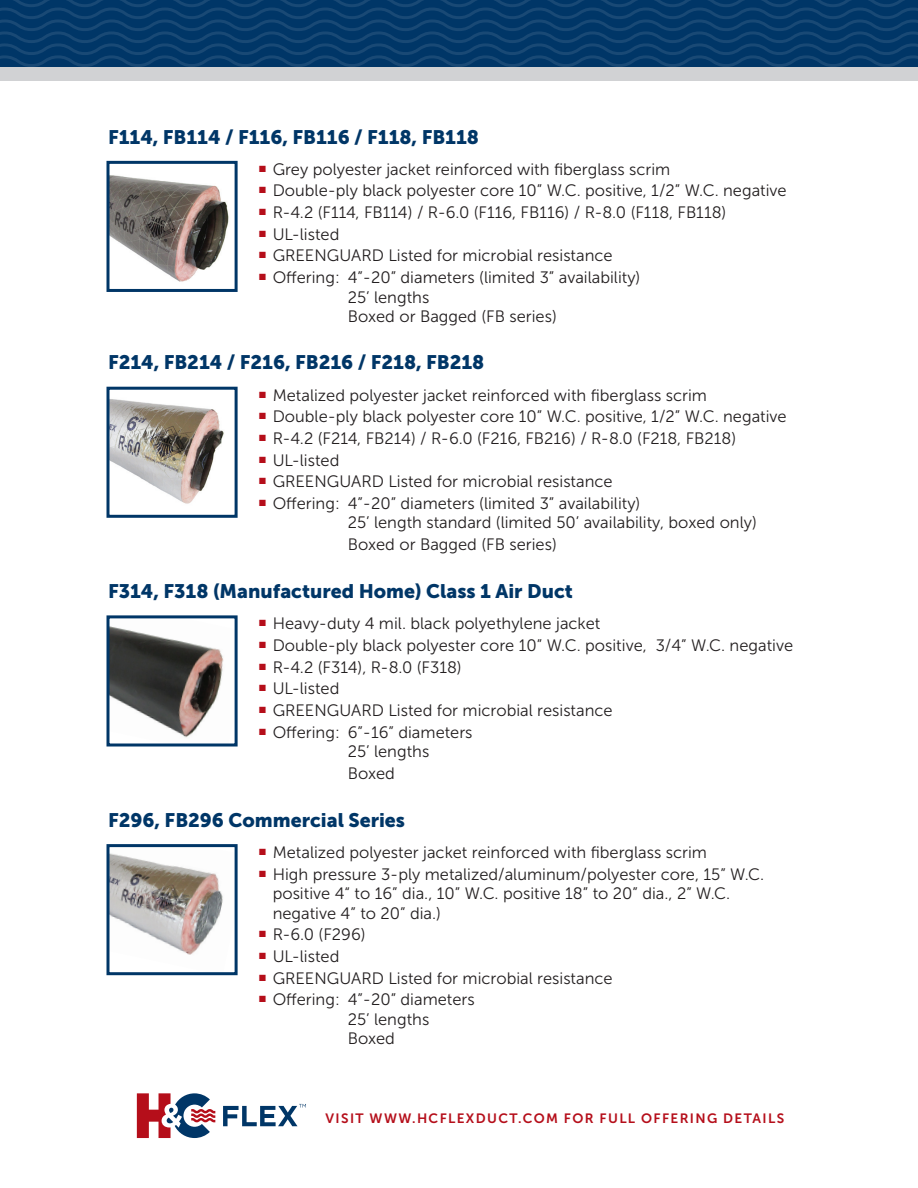
<style>
.page{position:relative;width:918px;height:1188px;background:#fff}
.page>*{position:absolute;margin:0;border:0;box-sizing:border-box;transform-origin:0 0}
.t1{font:19.5px "Museo Sans 900";color:#003667}
.t2{font:16.5px/19.5px "Museo Sans 300";color:#231f20}
.t3{font:13.5px "Museo Sans 700";letter-spacing:.1em;color:#b50e1a}
</style>
<div class="page">
<svg style="left:0;top:0;width:918px;height:67px;background:#063a6a"></svg>
<img style="left:110px;top:175px;width:119px;height:107px">
<div style="left:106px;top:161px;width:132px;height:131px;border:3px solid #003667"></div>
<img style="left:110px;top:399px;width:114px;height:105px">
<div style="left:106px;top:387px;width:132px;height:131px;border:3px solid #003667"></div>
<img style="left:110px;top:626px;width:114px;height:112px">
<div style="left:106px;top:615px;width:132px;height:132px;border:3px solid #003667"></div>
<img style="left:110px;top:853px;width:113px;height:102px">
<div style="left:106px;top:844px;width:132px;height:131px;border:3px solid #003667"></div>
<svg style="left:223px;top:1104px;width:83px;height:22px"></svg>
<svg style="left:137px;top:1093px;width:78px;height:45px"></svg>
<div style="left:0;top:67px;width:918px;height:13px;background:#d1d2d4"></div>
<p class="t1" style="left:108px;top:126px;width:373px">F114, FB114 / F116, FB116 / F118, FB118</p>
<p class="t2" style="left:259px;top:159px;width:413px"><sup>■</sup> Grey polyester jacket reinforced with fiberglass scrim</p>
<p class="t2" style="left:259px;top:181px;width:529px"><sup>■</sup> Double-ply black polyester core 10” W.C. positive, 1/2” W.C. negative</p>
<p class="t2" style="left:259px;top:203px;width:469px"><sup>■</sup> R-4.2 (F114, FB114) / R-6.0 (F116, FB116) / R-8.0 (F118, FB118)</p>
<p class="t2" style="left:259px;top:224px;width:82px"><sup>■</sup> UL-listed</p>
<p class="t2" style="left:259px;top:246px;width:355px"><sup>■</sup> GREENGUARD Listed for microbial resistance</p>
<p class="t2" style="left:348px;top:268px;width:294px;text-indent:-88px"><sup>■</sup> Offering: 4”-20” diameters (limited 3” availability)<br>25’ lengths<br>Boxed or Bagged (FB series)</p>
<p class="t1" style="left:108px;top:351px;width:378px">F214, FB214 / F216, FB216 / F218, FB218</p>
<p class="t2" style="left:259px;top:385px;width:449px"><sup>■</sup> Metalized polyester jacket reinforced with fiberglass scrim</p>
<p class="t2" style="left:259px;top:407px;width:529px"><sup>■</sup> Double-ply black polyester core 10” W.C. positive, 1/2” W.C. negative</p>
<p class="t2" style="left:259px;top:429px;width:479px"><sup>■</sup> R-4.2 (F214, FB214) / R-6.0 (F216, FB216) / R-8.0 (F218, FB218)</p>
<p class="t2" style="left:259px;top:450px;width:82px"><sup>■</sup> UL-listed</p>
<p class="t2" style="left:259px;top:472px;width:355px"><sup>■</sup> GREENGUARD Listed for microbial resistance</p>
<p class="t2" style="left:348px;top:494px;width:411px;text-indent:-88px"><sup>■</sup> Offering: 4”-20” diameters (limited 3” availability)<br>25’ length standard (limited 50’ availability, boxed only)</p>
<p class="t2" style="left:348px;top:535px;width:211px">Boxed or Bagged (FB series)</p>
<p class="t1" style="left:108px;top:580px;width:466px">F314, F318 (Manufactured Home) Class 1 Air Duct</p>
<p class="t2" style="left:259px;top:614px;width:343px"><sup>■</sup> Heavy-duty 4 mil. black polyethylene jacket</p>
<p class="t2" style="left:259px;top:636px;width:535px"><sup>■</sup> Double-ply black polyester core 10” W.C. positive, 3/4” W.C. negative</p>
<p class="t2" style="left:259px;top:657px;width:204px"><sup>■</sup> R-4.2 (F314), R-8.0 (F318)</p>
<p class="t2" style="left:259px;top:679px;width:82px"><sup>■</sup> UL-listed</p>
<p class="t2" style="left:259px;top:701px;width:355px"><sup>■</sup> GREENGUARD Listed for microbial resistance</p>
<p class="t2" style="left:348px;top:722px;width:126px;text-indent:-88px"><sup>■</sup> Offering: 6”-16” diameters<br>25’ lengths</p>
<p class="t2" style="left:348px;top:763px;width:49px">Boxed</p>
<p class="t1" style="left:108px;top:809px;width:299px">F296, FB296 Commercial Series</p>
<p class="t2" style="left:259px;top:843px;width:449px"><sup>■</sup> Metalized polyester jacket reinforced with fiberglass scrim</p>
<p class="t2" style="left:273px;top:864px;width:493px;text-indent:-14px"><sup>■</sup> High pressure 3-ply metalized/aluminum/polyester core, 15” W.C. positive 4“ to 16” dia., 10” W.C. positive 18” to 20” dia., 2” W.C. negative 4” to 20” dia.)</p>
<p class="t2" style="left:259px;top:925px;width:108px"><sup>■</sup> R-6.0 (F296)</p>
<p class="t2" style="left:259px;top:947px;width:82px"><sup>■</sup> UL-listed</p>
<p class="t2" style="left:259px;top:968px;width:355px"><sup>■</sup> GREENGUARD Listed for microbial resistance</p>
<p class="t2" style="left:348px;top:990px;width:129px;text-indent:-88px"><sup>■</sup> Offering: 4”-20” diameters<br>25’ lengths<br>Boxed</p>
<p class="t3" style="left:326px;top:1110px;width:460px">VISIT WWW.HCFLEXDUCT.COM FOR FULL OFFERING DETAILS</p>
</div>
